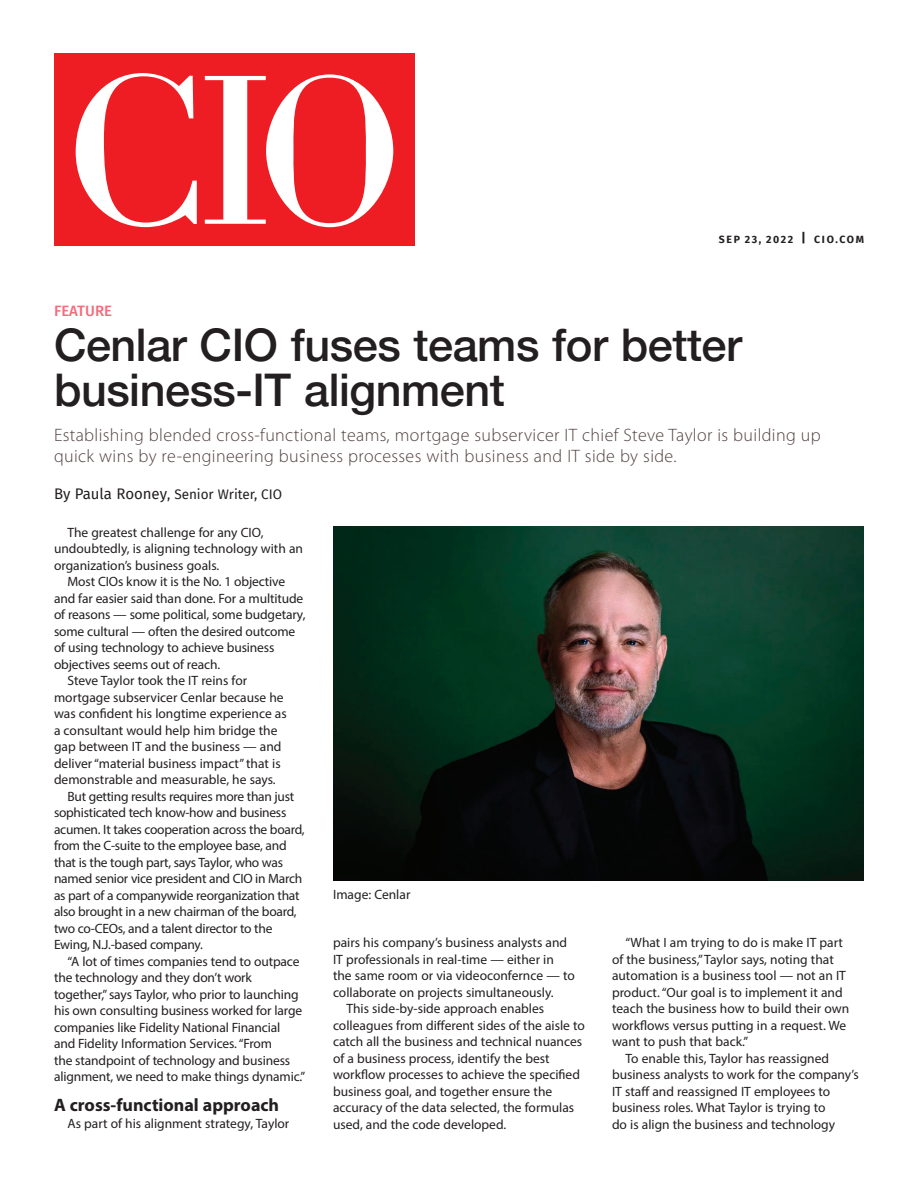
<style>
.page{position:relative;width:918px;height:1188px;background:#fff}
.page>*{position:absolute;margin:0;border:0;box-sizing:border-box;transform-origin:0 0}
.t1{font:500 45px/45px "Helvetica Neue";letter-spacing:-.01em;color:#231f20}
.t2{font:300 18px/21px "Myriad Pro";letter-spacing:.02em;color:#50403f}
.t3{font:700 18px "Myriad Pro";color:#231f20}
.t4{font:500 15px "Fira Sans";color:#f16d79}
.t5{font:13.5px/16.5px "Myriad Pro";letter-spacing:-.005em;color:#231f20}
.t6{font:13.5px "Fira Sans";color:#231f20}
.t7{font:700 10.5px "Fira Sans";letter-spacing:.15em;color:#231f20}
.s1{font-size:12.75px}
.s2{font-size:15px}
</style>
<div class="page">
<div style="left:54px;top:54px;width:361px;height:192px;background:#ee1d23"></div>
<svg style="left:76px;top:73px;width:121px;height:154px"></svg>
<svg style="left:205px;top:74px;width:188px;height:153px"></svg>
<img style="left:333px;top:527px;width:531px;height:354px">
<p class="t7" style="left:719px;top:230px;width:147px">SEP 23, 2022 <span class="s1">|</span> CIO.COM</p>
<p class="t4" style="left:54px;top:299px;width:60px">FEATURE</p>
<h1 class="t1" style="left:54px;top:319px;width:690px">Cenlar CIO fuses teams for better business-IT alignment</h1>
<h2 class="t2" style="left:54px;top:424px;width:768px">Establishing blended cross-functional teams, mortgage subservicer IT chief Steve Taylor is building up quick wins by re-engineering business processes with business and IT side by side.</h2>
<p class="t6" style="left:54px;top:485px;width:230px"><span class="s2">By Paula Rooney</span>, Senior Writer, CIO</p>
<p class="t5" style="left:54px;top:524px;width:251px;text-indent:14px">The greatest challenge for any CIO, undoubtedly, is aligning technology with an organization’s business goals.</p>
<p class="t5" style="left:68px;top:573px;width:219px">Most CIOs know it is the No. 1 objective</p>
<p class="t5" style="left:54px;top:590px;width:251px">and far easier said than done. For a multitude</p>
<p class="t5" style="left:54px;top:606px;width:253px">of reasons — some political, some budgetary,</p>
<p class="t5" style="left:54px;top:623px;width:243px">some cultural — often the desired outcome</p>
<p class="t5" style="left:54px;top:639px;width:222px">of using technology to achieve business</p>
<p class="t5" style="left:54px;top:656px;width:168px">objectives seems out of reach.</p>
<p class="t5" style="left:68px;top:672px;width:181px">Steve Taylor took the IT reins for</p>
<p class="t5" style="left:54px;top:689px;width:231px">mortgage subservicer Cenlar because he</p>
<p class="t5" style="left:54px;top:705px;width:234px">was confident his longtime experience as</p>
<p class="t5" style="left:54px;top:722px;width:225px">a consultant would help him bridge the</p>
<p class="t5" style="left:54px;top:738px;width:229px">gap between IT and the business — and</p>
<p class="t5" style="left:54px;top:755px;width:228px">deliver “material business impact” that is</p>
<p class="t5" style="left:54px;top:771px;width:223px">demonstrable and measurable, he says.</p>
<p class="t5" style="left:68px;top:788px;width:228px">But getting results requires more than just</p>
<p class="t5" style="left:54px;top:804px;width:234px">sophisticated tech know-how and business</p>
<p class="t5" style="left:54px;top:821px;width:252px">acumen. It takes cooperation across the board,</p>
<p class="t5" style="left:54px;top:837px;width:234px">from the C-suite to the employee base, and</p>
<p class="t5" style="left:54px;top:854px;width:231px">that is the tough part, says Taylor, who was</p>
<p class="t5" style="left:54px;top:870px;width:250px">named senior vice president and CIO in March</p>
<p class="t5" style="left:54px;top:887px;width:247px">as part of a companywide reorganization that</p>
<p class="t5" style="left:54px;top:903px;width:244px">also brought in a new chairman of the board,</p>
<p class="t5" style="left:54px;top:920px;width:220px">two co-CEOs, and a talent director to the</p>
<p class="t5" style="left:54px;top:936px;width:150px">Ewing, N.J.-based company.</p>
<p class="t5" style="left:68px;top:953px;width:234px">“A lot of times companies tend to outpace</p>
<p class="t5" style="left:54px;top:969px;width:199px">the technology and they don’t work</p>
<p class="t5" style="left:54px;top:986px;width:246px">together,” says Taylor, who prior to launching</p>
<p class="t5" style="left:54px;top:1002px;width:250px">his own consulting business worked for large</p>
<p class="t5" style="left:54px;top:1019px;width:228px">companies like Fidelity National Financial</p>
<p class="t5" style="left:54px;top:1035px;width:220px">and Fidelity Information Services. “From</p>
<p class="t5" style="left:54px;top:1052px;width:238px">the standpoint of technology and business</p>
<p class="t5" style="left:54px;top:1068px;width:253px">alignment, we need to make things dynamic.”</p>
<h2 class="t3" style="left:54px;top:1093px;width:227px">A cross-functional approach</h2>
<p class="t5" style="left:68px;top:1115px;width:223px">As part of his alignment strategy, Taylor</p>
<p class="t5" style="left:333px;top:886px;width:79px">Image: Cenlar</p>
<p class="t5" style="left:333px;top:934px;width:236px">pairs his company’s business analysts and</p>
<p class="t5" style="left:333px;top:951px;width:222px">IT professionals in real-time — either in</p>
<p class="t5" style="left:333px;top:967px;width:243px">the same room or via videoconfernce — to</p>
<p class="t5" style="left:333px;top:984px;width:222px">collaborate on projects simultaneously.</p>
<p class="t5" style="left:347px;top:1000px;width:199px">This side-by-side approach enables</p>
<p class="t5" style="left:333px;top:1017px;width:253px">colleagues from different sides of the aisle to</p>
<p class="t5" style="left:333px;top:1033px;width:251px">catch all the business and technical nuances</p>
<p class="t5" style="left:333px;top:1050px;width:218px">of a business process, identify the best</p>
<p class="t5" style="left:333px;top:1066px;width:249px">workflow processes to achieve the specified</p>
<p class="t5" style="left:333px;top:1083px;width:221px">business goal, and together ensure the</p>
<p class="t5" style="left:333px;top:1099px;width:243px">accuracy of the data selected, the formulas</p>
<p class="t5" style="left:333px;top:1116px;width:175px">used, and the code developed.</p>
<p class="t5" style="left:612px;top:934px;width:239px;text-indent:14px">“What I am trying to do is make IT part of the business,” Taylor says, noting that automation is a business tool — not an IT product. “Our goal is to implement it and teach the business how to build their own workflows versus putting in a request. We want to push that back.”</p>
<p class="t5" style="left:612px;top:1050px;width:248px;text-indent:14px">To enable this, Taylor has reassigned business analysts to work for the company’s IT staff and reassigned IT employees to business roles. What Taylor is trying to<br>do is align the business and technology</p>
</div>
